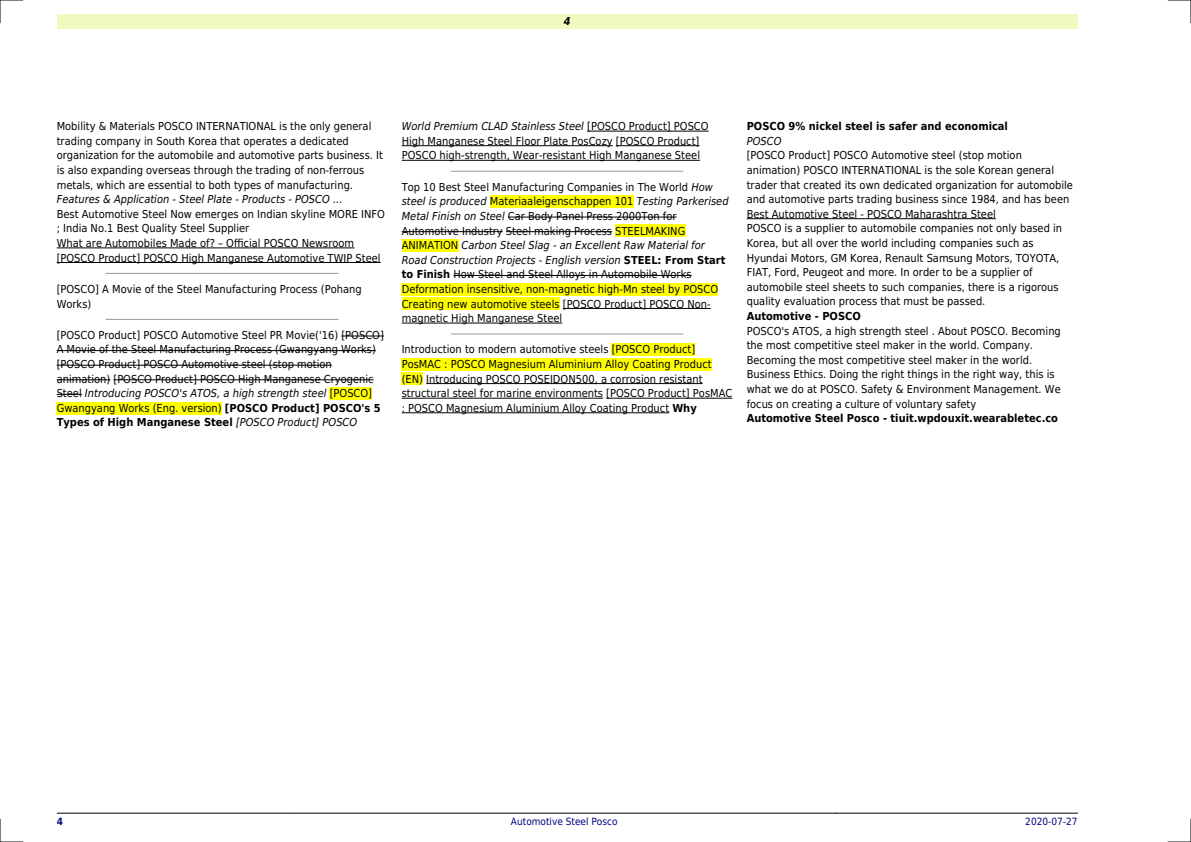
<style>
.page{position:relative;width:1191px;height:842px;background:#fff}
.page>*{position:absolute;margin:0;border:0;box-sizing:border-box;transform-origin:0 0}
.t1{font:11px/14.6px "DejaVu Sans Condensed";color:#000}
.t2{font:700 11px "DejaVu Sans Condensed";color:#000}
.t3{font:italic 11px "DejaVu Sans Condensed";color:#000}
.t4{font:italic 700 11px "DejaVu Sans Condensed";color:#000}
.t5{font:10px "DejaVu Sans Condensed";color:#000880}
.t6{font:700 10px "DejaVu Sans Condensed";color:#000880}
.s1{font-style:italic}
.s2{font-weight:700}
</style>
<div class="page">
<div style="left:57px;top:14px;width:1020px;height:15px;background:#effbbe"></div>
<hr style="left:57px;top:813px;width:235px;height:1px;background:#000">
<hr style="left:292px;top:813px;width:544px;height:1px;background:#000">
<hr style="left:836px;top:813px;width:241px;height:1px;background:#000">
<hr style="left:57px;top:248px;width:297px;height:1px;background:#000">
<hr style="left:57px;top:262px;width:323px;height:1px;background:#000">
<hr style="left:106px;top:273px;width:232px;height:1px;background:#999">
<hr style="left:106px;top:319px;width:232px;height:1px;background:#999">
<hr style="left:341px;top:336px;width:43px;height:1px;background:#000">
<hr style="left:57px;top:350px;width:319px;height:1px;background:#000">
<hr style="left:57px;top:365px;width:275px;height:1px;background:#000">
<hr style="left:57px;top:379px;width:53px;height:1px;background:#000">
<hr style="left:113px;top:379px;width:261px;height:1px;background:#000">
<svg style="left:57px;top:394px;width:25px;height:1px"></svg>
<div style="left:330px;top:387px;width:42px;height:13px;background:#ff0"></div>
<div style="left:57px;top:402px;width:165px;height:12px;background:#ff0"></div>
<hr style="left:587px;top:131px;width:121px;height:1px;background:#000">
<hr style="left:402px;top:145px;width:211px;height:1px;background:#000">
<hr style="left:616px;top:145px;width:83px;height:1px;background:#000">
<hr style="left:402px;top:160px;width:298px;height:1px;background:#000">
<hr style="left:451px;top:171px;width:232px;height:1px;background:#999">
<div style="left:490px;top:195px;width:143px;height:13px;background:#ff0"></div>
<hr style="left:508px;top:217px;width:168px;height:1px;background:#000">
<hr style="left:402px;top:231px;width:101px;height:1px;background:#000">
<hr style="left:506px;top:231px;width:106px;height:1px;background:#000">
<div style="left:615px;top:224px;width:70px;height:13px;background:#ff0"></div>
<div style="left:402px;top:239px;width:56px;height:13px;background:#ff0"></div>
<hr style="left:453px;top:275px;width:238px;height:1px;background:#000">
<div style="left:402px;top:283px;width:316px;height:12px;background:#ff0"></div>
<div style="left:402px;top:297px;width:157px;height:13px;background:#ff0"></div>
<hr style="left:563px;top:308px;width:147px;height:1px;background:#000">
<hr style="left:402px;top:323px;width:160px;height:1px;background:#000">
<hr style="left:451px;top:334px;width:232px;height:1px;background:#999">
<div style="left:611px;top:343px;width:84px;height:13px;background:#ff0"></div>
<div style="left:402px;top:358px;width:310px;height:13px;background:#ff0"></div>
<div style="left:402px;top:372px;width:21px;height:13px;background:#ff0"></div>
<hr style="left:426px;top:383px;width:276px;height:1px;background:#000">
<hr style="left:402px;top:398px;width:201px;height:1px;background:#000">
<hr style="left:606px;top:398px;width:126px;height:1px;background:#000">
<hr style="left:402px;top:412px;width:267px;height:1px;background:#000">
<hr style="left:746px;top:218px;width:249px;height:1px;background:#000">
<svg style="left:0;top:0;width:23px;height:23px"></svg>
<svg style="left:0;top:819px;width:23px;height:23px"></svg>
<svg style="left:1168px;top:0;width:23px;height:23px"></svg>
<svg style="left:1168px;top:819px;width:23px;height:23px"></svg>
<p class="t4" style="left:563px;top:15px;width:8px">4</p>
<p class="t1" style="left:57px;top:119px;width:328px">Mobility &amp; Materials POSCO INTERNATIONAL is the only general trading company in South Korea that operates a dedicated organization for the automobile and automotive parts business. It is also expanding overseas through the trading of non-ferrous metals, which are essential to both types of manufacturing.</p>
<p class="t3" style="left:57px;top:193px;width:287px">Features &amp; Application - Steel Plate - Products - POSCO ...</p>
<p class="t1" style="left:57px;top:207px;width:330px">Best Automotive Steel Now emerges on Indian skyline MORE INFO ; India No.1 Best Quality Steel Supplier<br>What are Automobiles Made of? Official POSCO Newsroom [POSCO Product] POSCO High Manganese Automotive TWIP Steel</p>
<p class="t1" style="left:57px;top:282px;width:306px">[POSCO] A Movie of the Steel Manufacturing Process (Pohang<br>Works)</p>
<p class="t1" style="left:57px;top:328px;width:329px">[POSCO Product] POSCO Automotive Steel PR Movie('16) [POSCO] A Movie of the Steel Manufacturing Process (Gwangyang Works) [POSCO Product] POSCO Automotive steel (stop motion animation) [POSCO Product] POSCO High Manganese Cryogenic Steel <span class="s1">Introducing POSCO's ATOS, a high strength steel</span> [POSCO] Gwangyang Works (Eng. version) <span class="s2">[POSCO Product] POSCO's 5<br>Types of High Manganese Steel</span> <span class="s1">[POSCO Product] POSCO</span></p>
<p class="t1" style="left:402px;top:119px;width:308px"><span class="s1">World Premium CLAD Stainless Steel</span> [POSCO Product] POSCO<br>High Manganese Steel Floor Plate PosCozy [POSCO Product]<br>POSCO high-strength, Wear-resistant High Manganese Steel</p>
<p class="t1" style="left:402px;top:180px;width:328px">Top 10 Best Steel Manufacturing Companies in The World <span class="s1">How steel is produced</span> Materiaaleigenschappen 101 <span class="s1">Testing Parkerised Metal Finish on Steel</span> Car Body Panel Press 2000Ton for Automotive Industry Steel making Process STEELMAKING ANIMATION <span class="s1">Carbon Steel Slag - an Excellent Raw Material for Road Construction Projects - English version</span> <span class="s2">STEEL: From Start to Finish</span> How Steel and Steel Alloys in Automobile Works Deformation insensitive, non-magnetic high-Mn steel by POSCO Creating new automotive steels [POSCO Product] POSCO Non&shy;magnetic High Manganese Steel</p>
<p class="t1" style="left:402px;top:342px;width:332px">Introduction to modern automotive steels [POSCO Product] PosMAC : POSCO Magnesium Aluminium Alloy Coating Product (EN) Introducing POSCO POSEIDON500, a corrosion resistant structural steel for marine environments [POSCO Product] PosMAC : POSCO Magnesium Aluminium Alloy Coating Product <span class="s2">Why</span></p>
<p class="t2" style="left:746px;top:120px;width:263px">POSCO 9% nickel steel is safer and economical</p>
<p class="t3" style="left:746px;top:135px;width:36px">POSCO</p>
<p class="t1" style="left:746px;top:148px;width:328px">[POSCO Product] POSCO Automotive steel (stop motion animation) POSCO INTERNATIONAL is the sole Korean general trader that created its own dedicated organization for automobile and automotive parts trading business since 1984, and has been Best Automotive Steel - POSCO Maharashtra Steel<br>POSCO is a supplier to automobile companies not only based in Korea, but all over the world including companies such as Hyundai Motors, GM Korea, Renault Samsung Motors, TOYOTA, FIAT, Ford, Peugeot and more. In order to be a supplier of automobile steel sheets to such companies, there is a rigorous quality evaluation process that must be passed.</p>
<p class="t2" style="left:746px;top:310px;width:116px">Automotive - POSCO</p>
<p class="t1" style="left:746px;top:323px;width:316px">POSCO's ATOS, a high strength steel . About POSCO. Becoming the most competitive steel maker in the world. Company.<br>Becoming the most competitive steel maker in the world.<br>Business Ethics. Doing the right things in the right way, this is what we do at POSCO. Safety &amp; Environment Management. We focus on creating a culture of voluntary safety</p>
<p class="t2" style="left:746px;top:412px;width:313px">Automotive Steel Posco - tiuit.wpdouxit.wearabletec.co</p>
<p class="t6" style="left:57px;top:816px;width:8px">4</p>
<p class="t5" style="left:511px;top:816px;width:108px">Automotive Steel Posco</p>
<p class="t5" style="left:1025px;top:816px;width:54px">2020-07-27</p>
</div>
